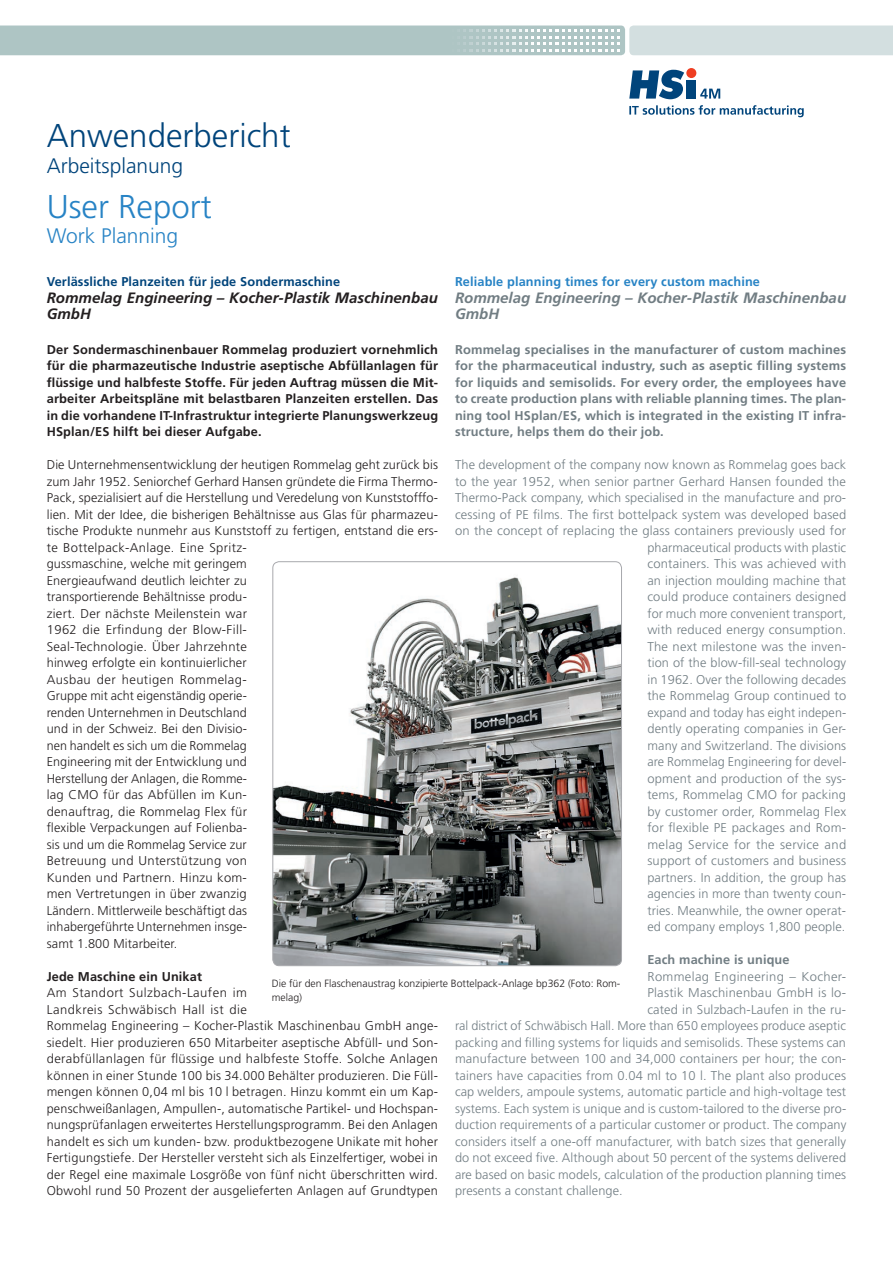
<style>
.page{position:relative;width:893px;height:1263px;background:#fff}
.page>*{position:absolute;margin:0;border:0;box-sizing:border-box;transform-origin:0 0}
.Headline_1_italic{font:300 33px "Frutiger";color:#00447b}
.Headline_1_italic-2{font:300 33px "Frutiger";color:#2783c5}
.t1{font:300 21px "Frutiger";color:#00447b}
.t2{font:300 21px "Frutiger";color:#2783c5}
.Copytext{font:italic 700 15px/16.5px "Frutiger";color:#231f20}
.Copytext-2{font:italic 700 15px/16.5px "Frutiger";color:#717d83}
.Head_Copytext{font:300 12.75px/16.5px "Frutiger";letter-spacing:.015em;color:#231f20}
.Head_Copytext-2{font:300 12.75px/16.5px "Frutiger";letter-spacing:.01em;color:#717d83;text-align:right}
.Head_Copytext-3{font:700 12.75px/16.5px "Frutiger";letter-spacing:.01em;color:#231f20;text-align:justify}
.Head_Copytext-4{font:700 12.75px/16.5px "Frutiger";letter-spacing:.01em;color:#717d83;text-align:justify}
.Head_Copytext-5{font:700 12.75px "Frutiger";letter-spacing:.01em;color:#00447b}
.Head_Copytext-6{font:700 12.75px "Frutiger";letter-spacing:.01em;color:#2783c5}
.Head_Copytext-7{font:300 12.75px "Frutiger";letter-spacing:.03em;color:#717d83}
.Bildunterschrift{font:300 10.5px/13.5px "Frutiger";color:#231f20}
</style>
<div class="page">
<svg style="left:0;top:26px;width:893px;height:29px;background:#bccfce"></svg>
<svg style="left:629px;top:105px;width:175px;height:12px"></svg>
<div style="left:687px;top:80px;width:9px;height:19px;background:#00447b"></div>
<div style="left:686px;top:68px;width:10px;height:10px;background:#ef3e22;border-radius:50%"></div>
<svg style="left:629px;top:70px;width:55px;height:29px"></svg>
<svg style="left:700px;top:89px;width:20px;height:10px"></svg>
<img style="left:274px;top:563px;width:346px;height:403px">
<div style="left:272px;top:561px;width:350px;height:405px;border:1px solid #a8a9ad;border-radius:6px"></div>
<p class="Headline_1_italic" style="left:47px;top:117px;width:245px">Anwenderbericht</p>
<p class="t1" style="left:47px;top:153px;width:138px">Arbeitsplanung</p>
<p class="Headline_1_italic-2" style="left:47px;top:187px;width:167px">User Report</p>
<p class="t2" style="left:47px;top:224px;width:133px">Work Planning</p>
<p class="Head_Copytext-5" style="left:47px;top:274px;width:295px">Verlässliche Planzeiten für jede Sondermaschine</p>
<p class="Copytext" style="left:47px;top:289px;width:393px">Rommelag Engineering – Kocher-Plastik Maschinenbau<br>GmbH</p>
<p class="Head_Copytext-6" style="left:455px;top:274px;width:306px">Reliable planning times for every custom machine</p>
<p class="Copytext-2" style="left:455px;top:289px;width:393px">Rommelag Engineering – Kocher-Plastik Maschinenbau<br>GmbH</p>
<p class="Head_Copytext-4" style="left:455px;top:341px;width:393px">Rommelag specialises in the manufacturer of custom machines for the pharmaceutical industry, such as aseptic filling systems for liquids and semisolids. For every order, the employees have to create production plans with reliable planning times. The plan&shy;ning tool HSplan/ES, which is integrated in the existing IT infra&shy;structure, helps them do their job.</p>
<p class="Head_Copytext-2" style="left:455px;top:457px;width:393px">The development of the company now known as Rommelag goes back to the year 1952, when senior partner Gerhard Hansen founded the Thermo-Pack company, which specialised in the manufacture and pro&shy;cessing of PE films. The first bottelpack system was developed based on the concept of replacing the glass containers previously used for pharmaceutical products with plastic<br>containers. This was achieved with<br>an injection moulding machine that<br>could produce containers designed<br>for much more convenient transport,<br>with reduced energy consumption.<br>The next milestone was the inven-<br>tion of the blow-fill-seal technology<br>in 1962. Over the following decades<br>the Rommelag Group continued to<br>expand and today has eight indepen-<br>dently operating companies in Ger-<br>many and Switzerland. The divisions<br>are Rommelag Engineering for devel-<br>opment and production of the sys-<br>tems, Rommelag CMO for packing<br>by customer order, Rommelag Flex<br>for flexible PE packages and Rom-<br>melag Service for the service and<br>support of customers and business<br>partners. In addition, the group has<br>agencies in more than twenty coun-<br>tries. Meanwhile, the owner operat-<br>ed company employs 1,800 people.</p>
<p class="Head_Copytext-4" style="left:647px;top:951px;width:144px">Each machine is unique</p>
<p class="Head_Copytext-7" style="left:647px;top:969px;width:200px">Rommelag Engineering – Kocher-</p>
<p class="Head_Copytext-2" style="left:647px;top:985px;width:200px">Plastik Maschinenbau GmbH is lo-</p>
<p class="Head_Copytext-2" style="left:647px;top:1001px;width:200px">cated in Sulzbach-Laufen in the ru-</p>
<p class="Head_Copytext-2" style="left:455px;top:1018px;width:392px">ral district of Schwäbisch Hall. More than 650 employees produce aseptic</p>
<p class="Head_Copytext-2" style="left:455px;top:1034px;width:393px">packing and filling systems for liquids and semisolids. These systems can</p>
<p class="Head_Copytext-2" style="left:455px;top:1051px;width:393px">manufacture between 100 and 34,000 containers per hour; the con-</p>
<p class="Head_Copytext-2" style="left:455px;top:1067px;width:393px">tainers have capacities from 0.04 ml to 10 l. The plant also produces</p>
<p class="Head_Copytext-2" style="left:455px;top:1084px;width:393px">cap welders, ampoule systems, automatic particle and high-voltage test</p>
<p class="Head_Copytext-2" style="left:455px;top:1100px;width:393px">systems. Each system is unique and is custom-tailored to the diverse pro-</p>
<p class="Head_Copytext-2" style="left:455px;top:1117px;width:393px">duction requirements of a particular customer or product. The company</p>
<p class="Head_Copytext-2" style="left:455px;top:1133px;width:393px">considers itself a one-off manufacturer, with batch sizes that generally</p>
<p class="Head_Copytext-2" style="left:455px;top:1150px;width:393px">do not exceed five. Although about 50 percent of the systems delivered</p>
<p class="Head_Copytext-2" style="left:455px;top:1166px;width:393px">are based on basic models, calculation of the production planning times</p>
<p class="Head_Copytext-2" style="left:455px;top:1183px;width:169px">presents a constant challenge.</p>
<p class="Head_Copytext-3" style="left:47px;top:341px;width:393px">Der Sondermaschinenbauer Rommelag produziert vornehmlich für die pharmazeutische Industrie aseptische Abfüllanlagen für flüssige und halbfeste Stoffe. Für jeden Auftrag müssen die Mit&shy;arbeiter Arbeitspläne mit belastbaren Planzeiten erstellen. Das in die vorhandene IT-Infrastruktur integrierte Planungswerkzeug HSplan/ES hilft bei dieser Aufgabe.</p>
<p class="Head_Copytext" style="left:47px;top:457px;width:393px">Die Unternehmensentwicklung der heutigen Rommelag geht zurück bis zum Jahr 1952. Seniorchef Gerhard Hansen gründete die Firma Thermo-Pack, spezialisiert auf die Herstellung und Veredelung von Kunststofffo&shy;lien. Mit der Idee, die bisherigen Behältnisse aus Glas für pharmazeu&shy;tische Produkte nunmehr aus Kunststoff zu fertigen, entstand die ers&shy;te Bottelpack-Anlage. Eine Spritz-<br>gussmaschine, welche mit geringem<br>Energieaufwand deutlich leichter zu<br>transportierende Behältnisse produ-<br>ziert. Der nächste Meilenstein war<br>1962 die Erfindung der Blow-Fill-<br>Seal-Technologie. Über Jahrzehnte<br>hinweg erfolgte ein kontinuierlicher<br>Ausbau der heutigen Rommelag-<br>Gruppe mit acht eigenständig operie-<br>renden Unternehmen in Deutschland<br>und in der Schweiz. Bei den Divisio-<br>nen handelt es sich um die Rommelag<br>Engineering mit der Entwicklung und<br>Herstellung der Anlagen, die Romme-<br>lag CMO für das Abfüllen im Kun-<br>denauftrag, die Rommelag Flex für<br>flexible Verpackungen auf Folienba-<br>sis und um die Rommelag Service zur<br>Betreuung und Unterstützung von<br>Kunden und Partnern. Hinzu kom-<br>men Vertretungen in über zwanzig<br>Ländern. Mittlerweile beschäftigt das<br>inhabergeführte Unternehmen insge-<br>samt 1.800 Mitarbeiter.</p>
<p class="Head_Copytext-3" style="left:47px;top:968px;width:157px">Jede Maschine ein Unikat</p>
<p class="Head_Copytext" style="left:47px;top:985px;width:393px">Am Standort Sulzbach-Laufen im<br>Landkreis Schwäbisch Hall ist die<br>Rommelag Engineering – Kocher-Plastik Maschinenbau GmbH ange&shy;siedelt. Hier produzieren 650 Mitarbeiter aseptische Abfüll- und Son&shy;derabfüllanlagen für flüssige und halbfeste Stoffe. Solche Anlagen können in einer Stunde 100 bis 34.000 Behälter produzieren. Die Füll&shy;mengen können 0,04 ml bis 10 l betragen. Hinzu kommt ein um Kap&shy;penschweißanlagen, Ampullen-, automatische Partikel- und Hochspan&shy;nungsprüfanlagen erweitertes Herstellungsprogramm. Bei den Anlagen handelt es sich um kunden- bzw. produktbezogene Unikate mit hoher Fertigungstiefe. Der Hersteller versteht sich als Einzelfertiger, wobei in der Regel eine maximale Losgröße von fünf nicht überschritten wird.<br>Obwohl rund 50 Prozent der ausgelieferten Anlagen auf Grundtypen</p>
<p class="Bildunterschrift" style="left:272px;top:976px;width:350px">Die für den Flaschenaustrag konzipierte Bottelpack-Anlage bp362 (Foto: Rom&shy;melag)</p>
</div>
